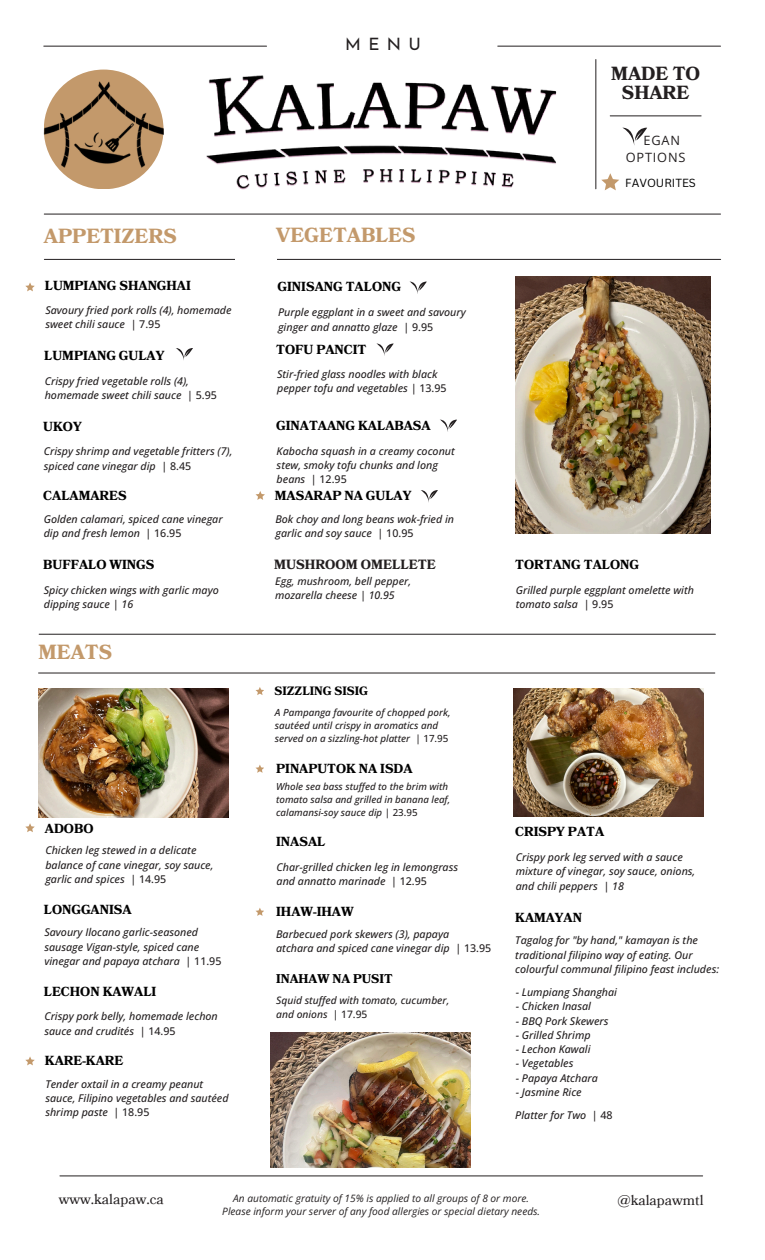
<style>
.page{position:relative;width:765px;height:1260px;background:#fff}
.page>*{position:absolute;margin:0;border:0;box-sizing:border-box;transform-origin:0 0}
.t1{font:700 19.88px "Bookmania";color:#c3996b}
.t2{font:700 18.5px/19.2px "Bookmania";color:#231f20;text-align:center}
.t3{font:17.12px "Josefin Sans";color:#231f20}
.t4{font:14.25px "Bookmania";color:#231f20}
.t5{font:700 13px "Bookmania";color:#231f20}
.t6{font:700 12.75px "Bookmania";color:#000}
.t7{font:12.75px/17.1px "Open Sans";letter-spacing:.06em;color:#231f20}
.t8{font:700 12.38px "Bookmania";color:#000}
.t9{font:700 11.75px "Bookmania";color:#000}
.t10{font:11.5px "Canva Sans";color:#000}
.t11{font:italic 500 10.62px/14.2px "Open Sans";color:#231f20}
.t12{font:500 10.62px "Open Sans";color:#231f20}
.t13{font:italic 500 10.25px/13.8px "Open Sans";color:#231f20}
.t14{font:italic 10.12px "Open Sans";color:#231f20}
.t15{font:italic 500 9.88px/13.1px "Open Sans";color:#231f20}
.t16{font:italic 500 9.75px/13px "Open Sans";color:#231f20}
.s1{font-style:normal}
</style>
<div class="page">
<hr style="left:44px;top:46px;width:223px;height:1px;background:#231f20">
<hr style="left:498px;top:46px;width:223px;height:1px;background:#231f20">
<hr style="left:595px;top:60px;width:1px;height:129px;background:#231f20">
<div style="left:44px;top:70px;width:120px;height:119px;background:#c3996b;border-radius:50%"></div>
<img style="left:206px;top:75px;width:351px;height:115px">
<img style="left:43px;top:81px;width:120px;height:87px">
<hr style="left:610px;top:115px;width:91px;height:1px;background:#231f20">
<svg style="left:623px;top:128px;width:24px;height:17px"></svg>
<hr style="left:44px;top:214px;width:677px;height:1px;background:#231f20">
<hr style="left:44px;top:259px;width:677px;height:1px;background:#231f20">
<div style="left:235px;top:249px;width:41px;height:22px;background:#fff"></div>
<svg style="left:25px;top:282px;width:10px;height:9px"></svg>
<svg style="left:176px;top:348px;width:17px;height:12px"></svg>
<svg style="left:440px;top:420px;width:17px;height:12px"></svg>
<svg style="left:377px;top:344px;width:17px;height:12px"></svg>
<svg style="left:410px;top:282px;width:17px;height:12px"></svg>
<svg style="left:421px;top:490px;width:17px;height:12px"></svg>
<svg style="left:256px;top:491px;width:9px;height:9px"></svg>
<svg style="left:25px;top:823px;width:10px;height:9px"></svg>
<svg style="left:25px;top:1056px;width:9px;height:9px"></svg>
<svg style="left:256px;top:687px;width:8px;height:8px"></svg>
<img style="left:38px;top:688px;width:190px;height:130px">
<img style="left:514px;top:688px;width:190px;height:129px">
<img style="left:270px;top:1033px;width:201px;height:135px">
<svg style="left:601px;top:173px;width:18px;height:17px"></svg>
<hr style="left:39px;top:673px;width:676px;height:1px;background:#231f20">
<hr style="left:39px;top:634px;width:676px;height:1px;background:#231f20">
<img style="left:515px;top:277px;width:195px;height:257px">
<hr style="left:60px;top:1175px;width:643px;height:1px;background:#231f20">
<svg style="left:256px;top:765px;width:8px;height:8px"></svg>
<svg style="left:256px;top:908px;width:8px;height:8px"></svg>
<p class="t3" style="left:345px;top:37px;width:77px">MENU</p>
<p class="t1" style="left:44px;top:222px;width:134px">APPETIZERS</p>
<p class="t1" style="left:276px;top:222px;width:141px">VEGETABLES</p>
<h1 class="t6" style="left:45px;top:277px;width:148px">LUMPIANG SHANGHAI</h1>
<p class="t11" style="left:45px;top:302px;width:188px">Savoury fried pork rolls (4), homemade sweet chili sauce <span class="s1">| 7.95</span></p>
<p class="t6" style="left:44px;top:347px;width:122px">LUMPIANG GULAY</p>
<h4 class="t11" style="left:45px;top:374px;width:174px">Crispy fried vegetable rolls (4), homemade sweet chili sauce <span class="s1">| 5.95</span></h4>
<p class="t6" style="left:278px;top:279px;width:125px">GINISANG TALONG</p>
<h3 class="t11" style="left:278px;top:305px;width:189px">Purple eggplant in a sweet and savoury ginger and annatto glaze <span class="s1">| 9.95</span></h3>
<p class="t6" style="left:276px;top:341px;width:92px">TOFU PANCIT</p>
<h3 class="t11" style="left:277px;top:366px;width:171px">Stir-fried glass noodles with black pepper tofu and vegetables | <span class="s1">13.95</span></h3>
<p class="t6" style="left:43px;top:418px;width:40px">UKOY</p>
<h1 class="t11" style="left:44px;top:444px;width:190px">Crispy shrimp and vegetable fritters (7), spiced cane vinegar dip</h1>
<h1 class="t12" style="left:162px;top:458px;width:31px">| 8.45</h1>
<p class="t6" style="left:43px;top:488px;width:85px">CALAMARES</p>
<p class="t11" style="left:44px;top:512px;width:180px">Golden calamari, spiced cane vinegar dip and fresh lemon</p>
<p class="t12" style="left:146px;top:526px;width:37px">| 16.95</p>
<p class="t6" style="left:43px;top:556px;width:113px">BUFFALO WINGS</p>
<p class="t11" style="left:44px;top:582px;width:177px">Spicy chicken wings with garlic mayo dipping sauce | 16</p>
<h3 class="t1" style="left:39px;top:639px;width:75px">MEATS</h3>
<p class="t6" style="left:45px;top:820px;width:50px">ADOBO</p>
<p class="t11" style="left:45px;top:843px;width:170px">Chicken leg stewed in a delicate balance of cane vinegar, soy sauce, garlic and spices</p>
<h3 class="t12" style="left:130px;top:872px;width:37px">| 14.95</h3>
<p class="t6" style="left:44px;top:901px;width:89px">LONGGANISA</p>
<p class="t11" style="left:44px;top:925px;width:179px">Savoury Ilocano garlic-seasoned sausage Vigan-style, spiced cane vinegar and papaya atchara <span class="s1">| 11.95</span></p>
<h3 class="t6" style="left:44px;top:983px;width:114px">LECHON KAWALI</h3>
<p class="t11" style="left:44px;top:1009px;width:175px">Crispy pork belly, homemade lechon sauce and crudités</p>
<p class="t12" style="left:140px;top:1023px;width:37px">| 14.95</p>
<p class="t6" style="left:45px;top:1052px;width:80px">KARE-KARE</p>
<p class="t11" style="left:45px;top:1077px;width:185px">Tender oxtail in a creamy peanut sauce, Filipino vegetables and sautéed shrimp paste <span class="s1">| 18.95</span></p>
<h3 class="t6" style="left:276px;top:417px;width:156px">GINATAANG KALABASA</h3>
<p class="t11" style="left:277px;top:444px;width:180px">Kabocha squash in a creamy coconut stew, smoky tofu chunks and long beans <span class="s1">| 12.95</span></p>
<p class="t6" style="left:275px;top:488px;width:138px">MASARAP NA GULAY</p>
<h3 class="t11" style="left:275px;top:512px;width:180px">Bok choy and long beans wok-fried in garlic and soy sauce <span class="s1">| 10.95</span></h3>
<p class="t5" style="left:274px;top:556px;width:163px">MUSHROOM OMELLETE</p>
<h3 class="t11" style="left:275px;top:573px;width:137px">Egg, mushroom, bell pepper,</h3>
<p class="t11" style="left:275px;top:588px;width:121px">mozarella cheese | 10.95</p>
<p class="t9" style="left:274px;top:683px;width:95px">SIZZLING SISIG</p>
<p class="t15" style="left:275px;top:706px;width:177px">A Pampanga favourite of chopped pork, sautéed until crispy in aromatics and served on a sizzling-hot platter <span class="s1">| 17.95</span></p>
<p class="t6" style="left:276px;top:760px;width:138px">PINAPUTOK NA ISDA</p>
<p class="t16" style="left:276px;top:779px;width:176px">Whole sea bass stuffed to the brim with tomato salsa and grilled in banana leaf, calamansi-soy sauce dip <span class="s1">| 23.95</span></p>
<h3 class="t6" style="left:276px;top:833px;width:51px">INASAL</h3>
<p class="t11" style="left:277px;top:859px;width:183px">Char-grilled chicken leg in lemongrass and annatto marinade <span class="s1">| 12.95</span></p>
<p class="t6" style="left:276px;top:903px;width:79px">IHAW-IHAW</p>
<h3 class="t11" style="left:276px;top:927px;width:174px">Barbecued pork skewers (3), papaya</h3>
<p class="t11" style="left:276px;top:941px;width:217px">atchara and spiced cane vinegar dip <span class="s1">| 13.95</span></p>
<p class="t8" style="left:276px;top:970px;width:118px">INAHAW NA PUSIT</p>
<h3 class="t13" style="left:276px;top:993px;width:175px">Squid stuffed with tomato, cucumber, and onions <span class="s1">| 17.95</span></h3>
<h2 class="t2" style="left:611px;top:64px;width:91px">MADE TO<br>SHARE</h2>
<p class="t7" style="left:626px;top:131px;width:61px;text-indent:18px">EGAN<br>OPTIONS</p>
<p class="t10" style="left:625px;top:174px;width:72px">FAVOURITES</p>
<p class="t6" style="left:515px;top:556px;width:125px">TORTANG TALONG</p>
<h3 class="t11" style="left:516px;top:582px;width:180px">Grilled purple eggplant omelette with tomato salsa <span class="s1">| 9.95</span></h3>
<p class="t6" style="left:515px;top:823px;width:90px">CRISPY PATA</p>
<h6 class="t11" style="left:516px;top:850px;width:181px">Crispy pork leg served with a sauce mixture of vinegar, soy sauce, onions, and chili peppers | 18</h6>
<p class="t6" style="left:515px;top:909px;width:68px">KAMAYAN</p>
<p class="t11" style="left:515px;top:933px;width:205px">Tagalog for "by hand," kamayan is the traditional filipino way of eating. Our colourful communal filipino feast includes:</p>
<h1 class="t11" style="left:516px;top:985px;width:103px">- Lumpiang Shanghai</h1>
<p class="t11" style="left:516px;top:999px;width:77px">- Chicken Inasal</p>
<p class="t11" style="left:516px;top:1013px;width:94px">- BBQ Pork Skewers</p>
<p class="t11" style="left:516px;top:1028px;width:76px">- Grilled Shrimp</p>
<h3 class="t11" style="left:516px;top:1042px;width:76px">- Lechon Kawali</h3>
<p class="t11" style="left:516px;top:1056px;width:59px">- Vegetables</p>
<p class="t11" style="left:516px;top:1070px;width:84px">- Papaya Atchara</p>
<h6 class="t11" style="left:516px;top:1084px;width:67px">- Jasmine Rice</h6>
<p class="t11" style="left:515px;top:1108px;width:99px">Platter for Two <span class="s1">| 48</span></p>
<p class="t14" style="left:233px;top:1191px;width:297px">An automatic gratuity of 15% is applied to all groups of 8 or more.</p>
<h3 class="t14" style="left:222px;top:1204px;width:319px">Please inform your server of any food allergies or special dietary needs.</h3>
<h3 class="t4" style="left:59px;top:1190px;width:106px">www.kalapaw.ca</h3>
<p class="t4" style="left:617px;top:1190px;width:88px">@kalapawmtl</p>
</div>
